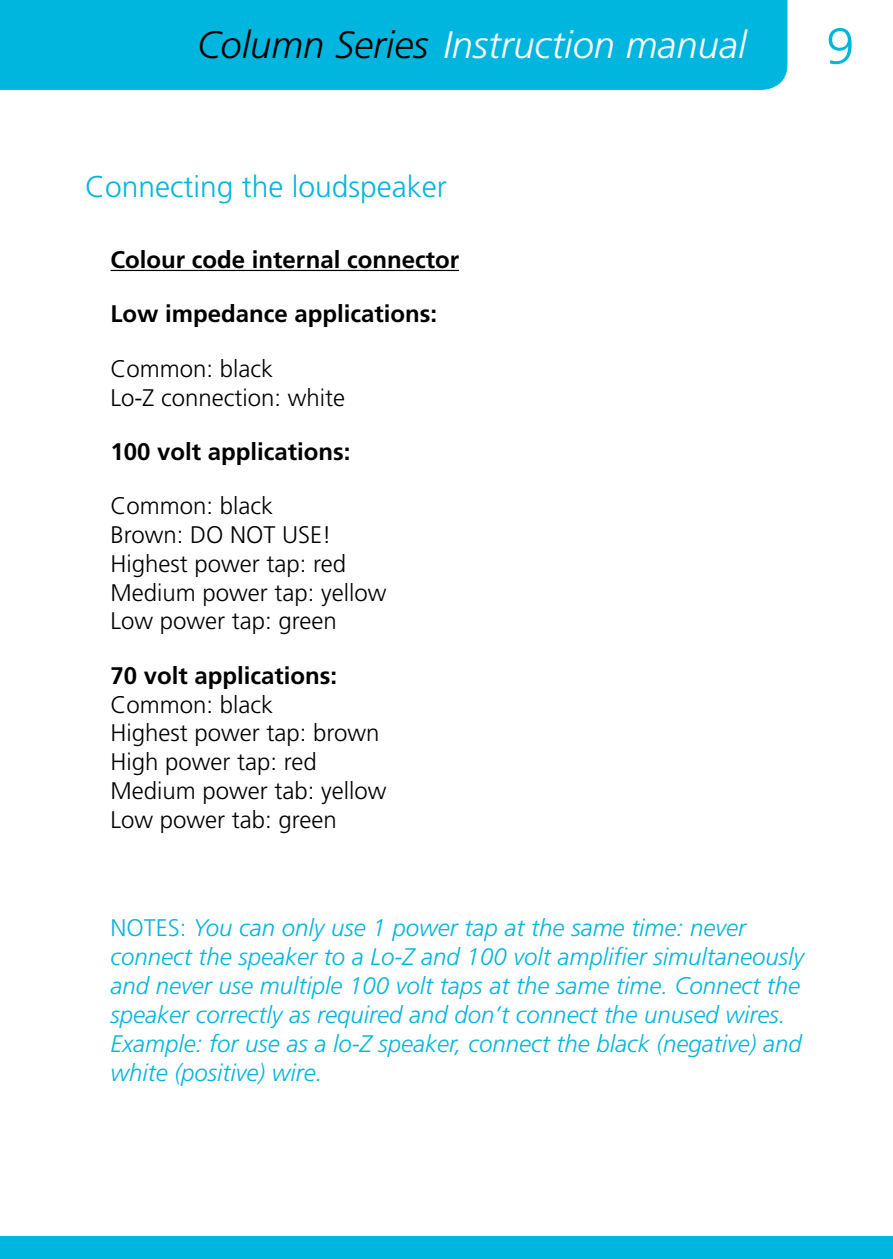
<style>
.page{position:relative;width:893px;height:1259px;background:#fff}
.page>*{position:absolute;margin:0;border:0;box-sizing:border-box;transform-origin:0 0}
.t1{font:300 51px "Frutiger LT Std";color:#00b6de}
.t2{font:italic 300 38.1px "Frutiger LT Std";color:#fff}
.t3{font:300 30px "Frutiger LT Std";color:#00b6de}
.t4{font:italic 300 24px/28.8px "Frutiger LT Std";color:#00b6de}
.t5{font:300 24px/28.8px "Frutiger LT Std";color:#000}
.t6{font:700 24px "Frutiger LT Std";color:#000}
.s1{color:#000}
.s2{font-style:normal}
</style>
<div class="page">
<div style="left:0;top:0;width:787px;height:90px;background:#00b6de"></div>
<div style="left:0;top:1236px;width:893px;height:23px;background:#00b6de"></div>
<hr style="left:111px;top:270px;width:348px;height:1px;background:#000">
<h2 class="t2" style="left:197px;top:23px;width:551px"><span class="s1">Column Series</span> Instruction manual</h2>
<h1 class="t1" style="left:826px;top:17px;width:30px">9</h1>
<p class="t3" style="left:85px;top:170px;width:363px">Connecting the loudspeaker</p>
<p class="t6" style="left:111px;top:246px;width:350px">Colour code internal connector</p>
<p class="t6" style="left:111px;top:300px;width:328px">Low impedance applications:</p>
<p class="t5" style="left:111px;top:354px;width:236px">Common: black<br>Lo-Z connection: white</p>
<p class="t6" style="left:111px;top:437px;width:242px">100 volt applications:</p>
<p class="t5" style="left:111px;top:492px;width:278px">Common: black<br>Brown: DO NOT USE!<br>Highest power tap: red<br>Medium power tap: yellow<br>Low power tap: green</p>
<p class="t6" style="left:111px;top:661px;width:228px">70 volt applications:</p>
<p class="t5" style="left:111px;top:690px;width:278px">Common: black<br>Highest power tap: brown<br>High power tap: red<br>Medium power tab: yellow<br>Low power tab: green</p>
<p class="t4" style="left:111px;top:914px;width:695px"><span class="s2">NOTES:</span> You can only use 1 power tap at the same time: never connect the speaker to a Lo-Z and 100 volt amplifier simultaneously and never use multiple 100 volt taps at the same time. Connect the speaker correctly as required and don’t connect the unused wires.<br>Example: for use as a lo-Z speaker, connect the black (negative) and white (positive) wire.</p>
</div>
